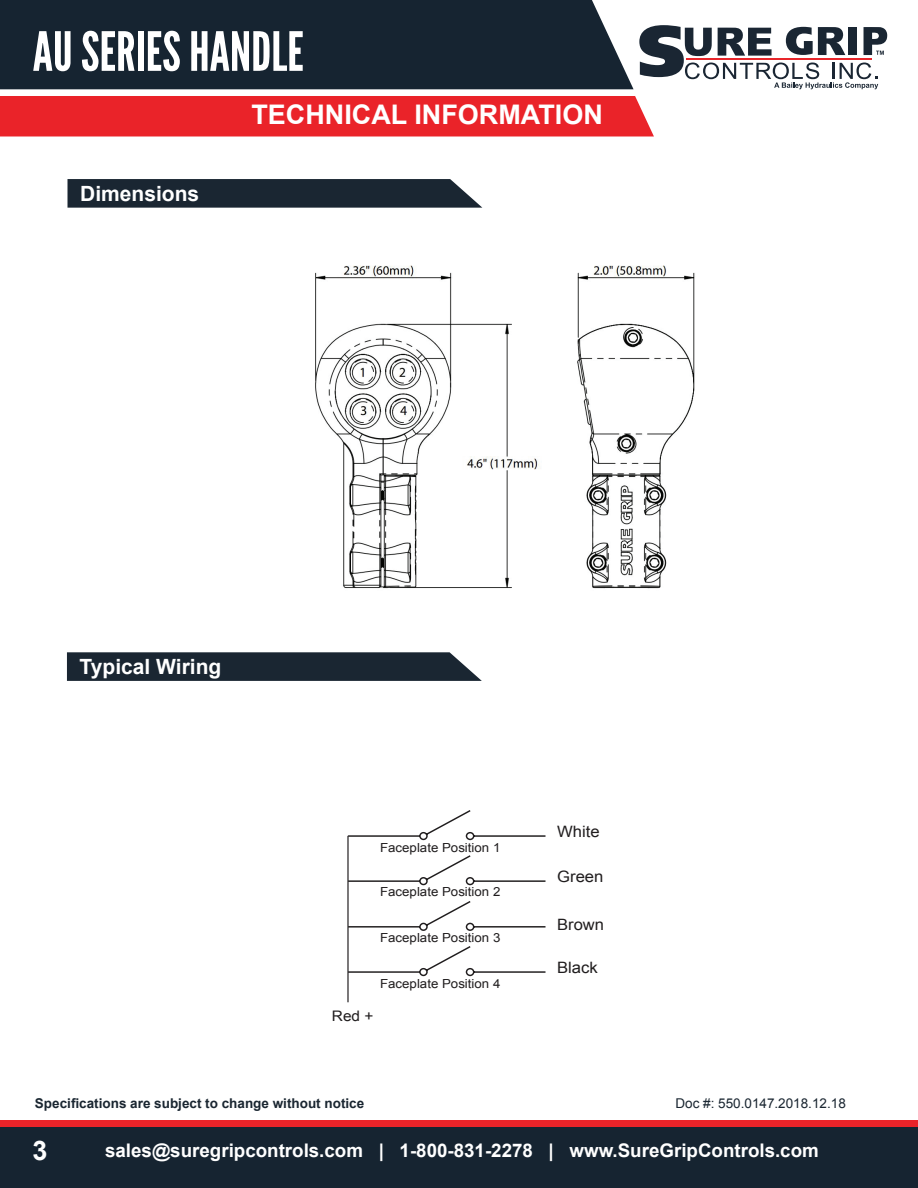
<style>
.page{position:relative;width:918px;height:1188px;background:#fff}
.page>*{position:absolute;margin:0;border:0;box-sizing:border-box;transform-origin:0 0}
.t1{font:72px "League Gothic";color:#fff}
.t2{font:54px "League Gothic";color:#fff}
.t3{font:700 27px "Arial";color:#fff}
.t4{font:700 21px "Arial";color:#fff}
.t5{font:700 18.75px "Arial";color:#fff}
.t6{font:15.75px "Arial";color:#201d1e;scale:1.06 1}
.t7{font:15.6px "Arial";color:#201d1e;scale:1.06 1}
.t8{font:14.55px "Arial";color:#201d1e;scale:1.06 1}
.Paragraph_Style1{font:700 13.5px "Arial";color:#1a2631}
.Paragraph_Style1-2{font:13.5px "Arial";color:#1a2631}
.t9{font:12.6px "Arial";color:#201d1e;scale:1.06 1}
</style>
<div class="page">
<div style="left:0;top:1127px;width:918px;height:61px;background:#162431"></div>
<div style="left:0;top:0;width:634px;height:89px;background:#162431"></div>
<div style="left:0;top:1120px;width:918px;height:7px;background:#ea2329"></div>
<div style="left:0;top:96px;width:654px;height:40px;background:#ea2329"></div>
<img style="left:315px;top:265px;width:380px;height:324px">
<svg style="left:349px;top:901px;width:197px;height:76px"></svg>
<hr style="left:347px;top:836px;width:2px;height:166px;background:#201d1e">
<svg style="left:347px;top:810px;width:199px;height:76px"></svg>
<svg style="left:639px;top:25px;width:248px;height:64px"></svg>
<svg style="left:68px;top:179px;width:414px;height:29px;background:#25303c"></svg>
<svg style="left:67px;top:652px;width:415px;height:29px;background:#26313c"></svg>
<p class="t1" style="left:68px;top:3px;width:214px">CYLINDERS</p>
<p class="t2" style="left:33px;top:19px;width:273px">AU SERIES HANDLE</p>
<p class="t3" style="left:251px;top:96px;width:353px">TECHNICAL INFORMATION</p>
<p class="t4" style="left:80px;top:180px;width:121px">Dimensions</p>
<p class="t4" style="left:80px;top:653px;width:143px">Typical Wiring</p>
<p class="t9" style="left:380px;top:840px;width:115px">Faceplate Position 1</p>
<p class="t9" style="left:380px;top:883px;width:115px">Faceplate Position 2</p>
<p class="t9" style="left:380px;top:929px;width:115px">Faceplate Position 3</p>
<p class="t8" style="left:332px;top:1007px;width:41px">Red +</p>
<p class="t9" style="left:380px;top:975px;width:115px">Faceplate Position 4</p>
<p class="t6" style="left:557px;top:821px;width:42px">White</p>
<p class="t6" style="left:557px;top:866px;width:45px">Green</p>
<p class="t7" style="left:557px;top:915px;width:46px">Brown</p>
<p class="t6" style="left:557px;top:958px;width:40px">Black</p>
<p class="Paragraph_Style1" style="left:35px;top:1094px;width:331px">Specifications are subject to change without notice</p>
<p class="Paragraph_Style1-2" style="left:675px;top:1094px;width:172px">Doc #: 550.0147.2018.12.18</p>
<p class="t3" style="left:32px;top:1133px;width:17px">3</p>
<p class="t5" style="left:105px;top:1138px;width:715px">sales@suregripcontrols.com | 1-800-831-2278 | www.SureGripControls.com</p>
</div>
